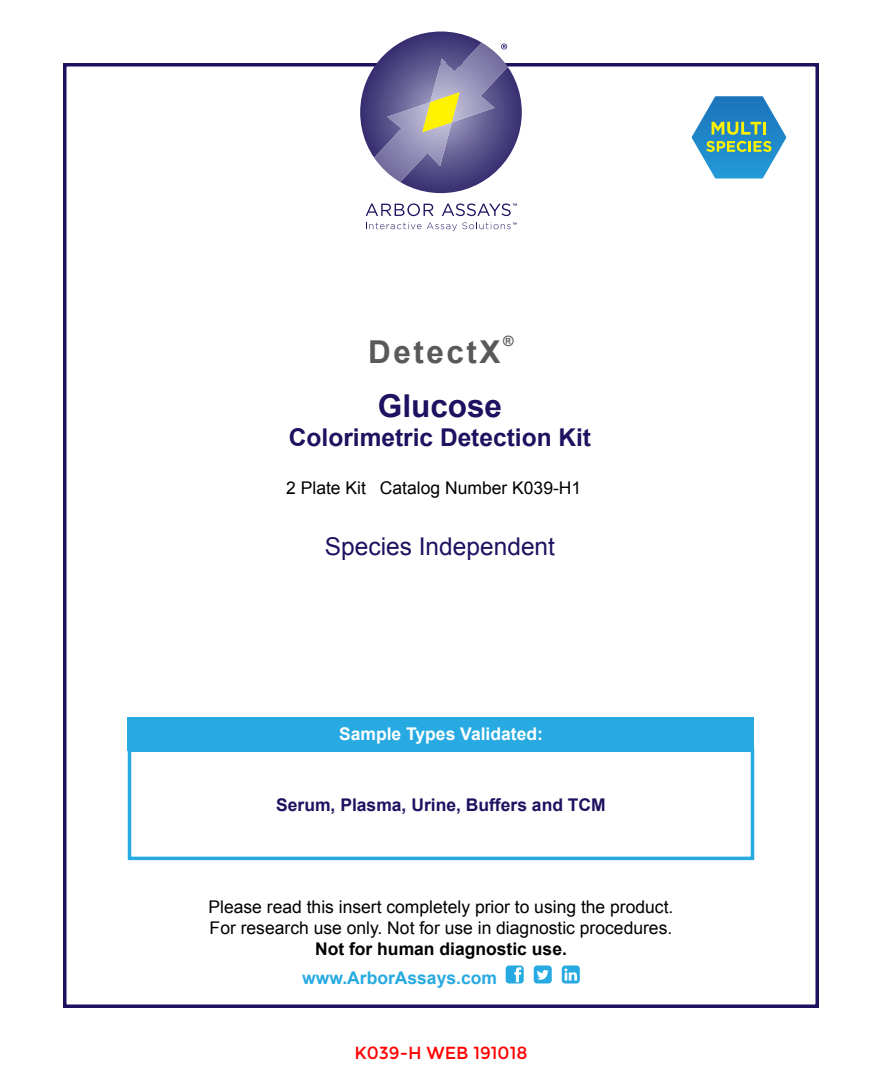
<style>
.page{position:relative;width:882px;height:1071px;background:#fff}
.page>*{position:absolute;margin:0;border:0;box-sizing:border-box;transform-origin:0 0}
.t1{font:700 31.5px "Arial";letter-spacing:.08em;color:#58595b}
.t2{font:700 31.5px "Arial";color:#1d1160}
.t3{font:700 24.5px "Arial";color:#1d1160}
.t4{font:24.5px "Arial";color:#1d1160}
.t5{font:17.5px/21px "Arial";color:#000}
.t6{font:700 17.5px "Arial";color:#1d1160}
.t7{font:700 17.5px "Arial";color:#000}
.t8{font:700 17.5px "Arial";color:#fff}
.t9{font:700 17.5px "Arial";color:#27aae1}
.t10{font:17.5px "Montserrat";color:#f00}
.t11{font:700 14.35px "Arial";color:#58595b}
</style>
<div class="page">
<div style="left:63px;top:63px;width:756px;height:945px;border:4px solid #1d1160"></div>
<div style="left:128px;top:717px;width:626px;height:34px;background:#27aae1"></div>
<svg style="left:534px;top:965px;width:18px;height:19px"></svg>
<svg style="left:506px;top:965px;width:18px;height:19px"></svg>
<svg style="left:562px;top:965px;width:18px;height:19px"></svg>
<div style="left:128px;top:748px;width:626px;height:112px;border:4px solid #27aae1"></div>
<svg style="left:366px;top:203px;width:68px;height:13px"></svg>
<svg style="left:442px;top:203px;width:75px;height:13px"></svg>
<svg style="left:366px;top:222px;width:55px;height:7px"></svg>
<svg style="left:427px;top:222px;width:90px;height:9px"></svg>
<svg style="left:360px;top:32px;width:162px;height:161px"></svg>
<svg style="left:691px;top:96px;width:96px;height:83px"></svg>
<h1 class="t1" style="left:368px;top:331px;width:134px">DetectX</h1>
<p class="t11" style="left:503px;top:331px;width:12px">®</p>
<h1 class="t2" style="left:378px;top:385px;width:126px">Glucose</h1>
<h2 class="t3" style="left:289px;top:421px;width:304px">Colorimetric Detection Kit</h2>
<p class="t5" style="left:286px;top:477px;width:297px">2 Plate Kit Catalog Number K039-H1</p>
<h2 class="t4" style="left:325px;top:530px;width:232px">Species Independent</h2>
<p class="t8" style="left:339px;top:722px;width:205px">Sample Types Validated:</p>
<p class="t6" style="left:276px;top:793px;width:331px">Serum, Plasma, Urine, Buffers and TCM</p>
<p class="t5" style="left:209px;top:896px;width:466px">Please read this insert completely prior to using the product.<br>For research use only. Not for use in diagnostic procedures.</p>
<p class="t7" style="left:315px;top:937px;width:253px">Not for human diagnostic use.</p>
<p class="t9" style="left:302px;top:966px;width:196px">www.ArborAssays.com</p>
<p class="t10" style="left:355px;top:1042px;width:174px">K039-H WEB 191018</p>
</div>
